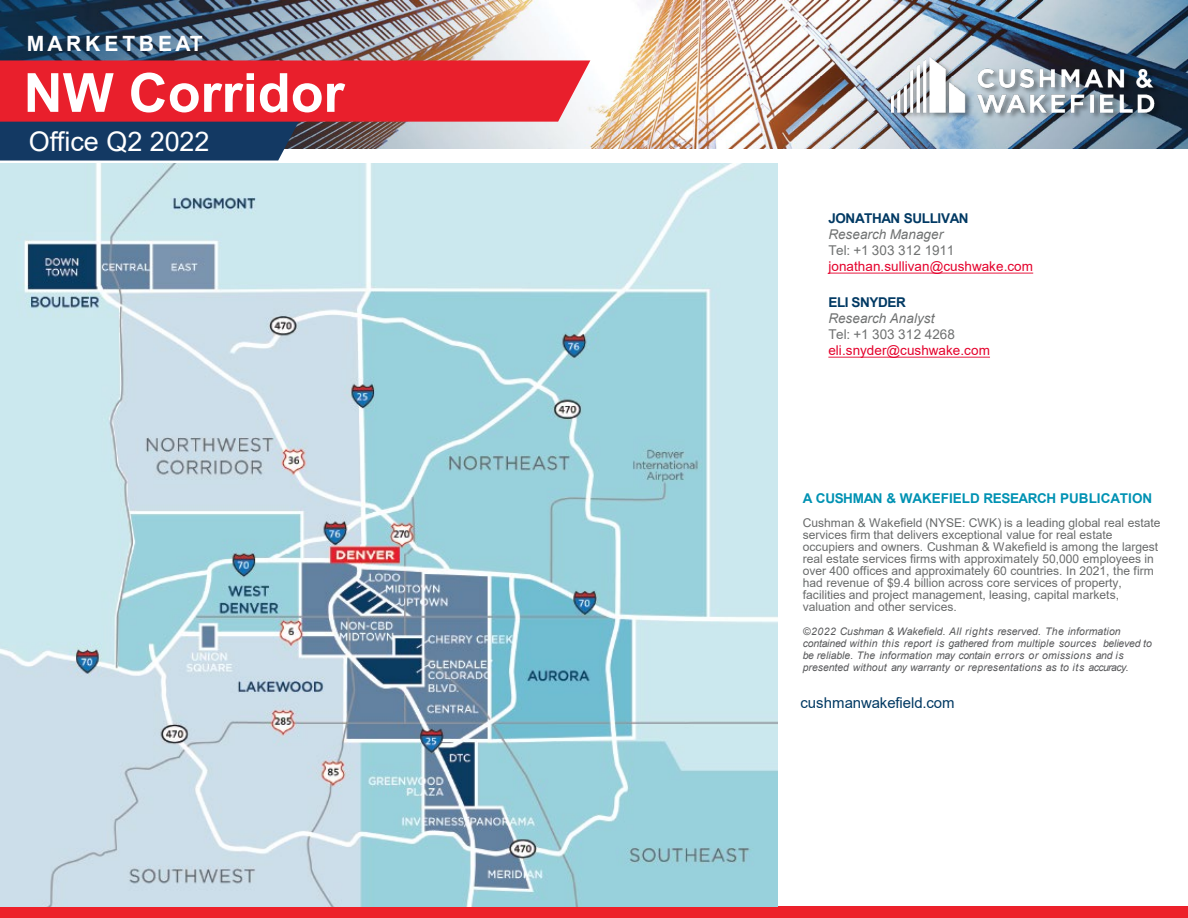
<style>
.page{position:relative;width:1188px;height:918px;background:#fff}
.page>*{position:absolute;margin:0;border:0;box-sizing:border-box;transform-origin:0 0}
.t1{font:700 54px "Arial";color:#fff}
.t2{font:27px "Arial";color:#fff}
.t3{font:700 21px "Arial";letter-spacing:.165em;color:#fff}
.t4{font:15px "Arial";color:#003963}
.t5{font:13.5px "Arial";letter-spacing:.005em;color:#e4002b}
.t6{font:700 13.5px "Arial";letter-spacing:-.005em;color:#0092b3}
.t7{font:13.5px "Arial";letter-spacing:.005em;color:#6f7171}
.t8{font:italic 13.5px "Arial";letter-spacing:.005em;color:#6f7171}
.t9{font:700 13.5px "Arial";letter-spacing:-.025em;color:#003963}
.t10{font:12px/12px "Arial";letter-spacing:-.005em;color:#696b6b}
.t11{font:italic 10.5px/12px "Arial";letter-spacing:.015em;color:#58595b}
</style>
<div class="page">
<img style="left:0;top:0;width:1188px;height:148px">
<svg style="left:0;top:60px;width:590px;height:101px;background:#b94a5a"></svg>
<img style="left:852px;top:31px;width:336px;height:118px">
<img style="left:856px;top:34px;width:332px;height:114px">
<div style="left:0;top:907px;width:1188px;height:11px;background:#ed212a"></div>
<img style="left:0;top:163px;width:777px;height:744px">
<svg style="left:828px;top:273px;width:205px;height:1px"></svg>
<svg style="left:828px;top:357px;width:162px;height:1px"></svg>
<h3 class="t3" style="left:27px;top:29px;width:177px">MARKETBEAT</h3>
<h1 class="t1" style="left:24px;top:55px;width:322px">NW Corridor</h1>
<h2 class="t2" style="left:29px;top:123px;width:182px">Office Q2 2022</h2>
<p class="t9" style="left:828px;top:208px;width:142px">JONATHAN SULLIVAN</p>
<p class="t8" style="left:828px;top:225px;width:116px">Research Manager</p>
<p class="t7" style="left:828px;top:241px;width:127px">Tel: +1 303 312 1911</p>
<p class="t5" style="left:828px;top:257px;width:206px">jonathan.sullivan@cushwake.com</p>
<p class="t9" style="left:828px;top:292px;width:79px">ELI SNYDER</p>
<p class="t8" style="left:828px;top:309px;width:108px">Research Analyst</p>
<p class="t7" style="left:828px;top:325px;width:128px">Tel: +1 303 312 4268</p>
<p class="t5" style="left:828px;top:341px;width:163px">eli.snyder@cushwake.com</p>
<p class="t6" style="left:803px;top:488px;width:351px">A CUSHMAN &amp; WAKEFIELD RESEARCH PUBLICATION</p>
<p class="t10" style="left:803px;top:517px;width:359px">Cushman &amp; Wakefield (NYSE: CWK) is a leading global real estate services firm that delivers exceptional value for real estate occupiers and owners. Cushman &amp; Wakefield is among the largest real estate services firms with approximately 50,000 employees in over 400 offices and approximately 60 countries. In 2021, the firm had revenue of $9.4 billion across core services of property, facilities and project management, leasing, capital markets, valuation and other services.</p>
<p class="t11" style="left:803px;top:626px;width:351px">©2022 Cushman &amp; Wakefield. All rights reserved. The information contained within this report is gathered from multiple sources believed to be reliable. The information may contain errors or omissions and is presented without any warranty or representations as to its accuracy.</p>
<p class="t4" style="left:800px;top:692px;width:156px">cushmanwakefield.com</p>
</div>
